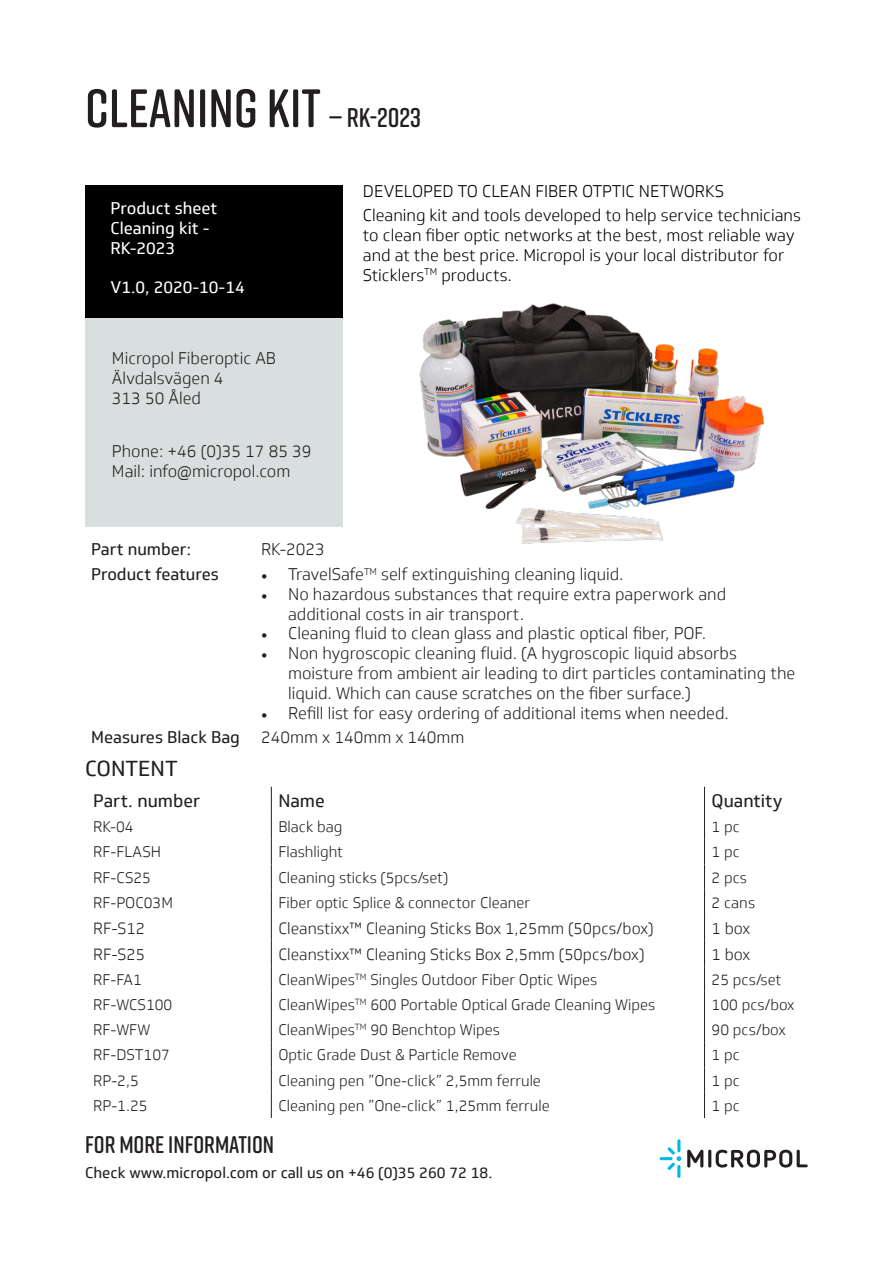
<style>
.page{position:relative;width:893px;height:1263px;background:#fff}
.page>*{position:absolute;margin:0;border:0;box-sizing:border-box;transform-origin:0 0}
.t1{font:600 54px "Rift Soft";color:#231f20}
.t2{font:600 24px "Rift Soft";color:#231f20}
.t3{font:21.15px "Soleto";color:#231f20}
.t4{font:17.55px "Soleto";color:#231f20}
.t5{font:300 16.5px/19.8px "Soleto";color:#231f20}
.Brödtext{font:300 16.5px/19.8px "Soleto";color:#000001}
.t6{font:16.5px "Soleto";color:#fff}
.t7{font:16.5px "Soleto";color:#231f20}
.t8{font:300 15.9px "Soleto";color:#231f20}
.Tabell{font:300 15px "Soleto";color:#231f20}
.t9{font:15px "Soleto";color:#231f20}
.s1{font-size:27px}
.s2{font-family:"Minion Pro";font-weight:400}
</style>
<div class="page">
<div style="left:85px;top:299px;width:258px;height:227px;background:#d9dfdf"></div>
<div style="left:85px;top:185px;width:258px;height:132px;background:#000001"></div>
<svg style="left:660px;top:1139px;width:21px;height:39px"></svg>
<svg style="left:687px;top:1150px;width:16px;height:17px"></svg>
<hr style="left:708px;top:1150px;width:3px;height:17px;background:#231f20;border-radius:2px">
<svg style="left:716px;top:1150px;width:92px;height:17px"></svg>
<img style="left:419px;top:303px;width:346px;height:241px">
<svg style="left:704px;top:787px;width:1px;height:331px"></svg>
<svg style="left:271px;top:787px;width:1px;height:331px"></svg>
<p class="t1" style="left:85px;top:70px;width:338px">CLEANING KIT <span class="s1">— RK-2023</span></p>
<p class="t6" style="left:111px;top:198px;width:108px">Product sheet</p>
<p class="t6" style="left:111px;top:218px;width:101px">Cleaning kit -</p>
<p class="t6" style="left:111px;top:238px;width:66px">RK-2023</p>
<p class="t6" style="left:111px;top:277px;width:136px">V1.0, 2020-10-14</p>
<p class="t5" style="left:112px;top:349px;width:165px">Micropol Fiberoptic AB</p>
<p class="t5" style="left:112px;top:369px;width:113px">Älvdalsvägen 4</p>
<p class="t5" style="left:112px;top:388px;width:91px">313 50 Åled</p>
<p class="t5" style="left:112px;top:441px;width:201px">Phone: +46 (0)35 17 85 39</p>
<p class="t5" style="left:112px;top:461px;width:180px">Mail: info@micropol.com</p>
<p class="Brödtext" style="left:363px;top:182px;width:363px">DEVELOPED TO CLEAN FIBER OTPTIC NETWORKS</p>
<p class="Brödtext" style="left:363px;top:206px;width:440px">Cleaning kit and tools developed to help service technicians to clean fiber optic networks at the best, most reliable way and at the best price. Micropol is your local distributor for Sticklers<sup>TM</sup> products.</p>
<p class="t7" style="left:91px;top:539px;width:102px">Part number:</p>
<p class="t5" style="left:261px;top:539px;width:65px">RK-2023</p>
<p class="t7" style="left:91px;top:564px;width:129px">Product features</p>
<p class="t5" style="left:261px;top:564px;width:364px"><span class="s2">•</span> TravelSafe<sup>TM</sup> self extinguishing cleaning liquid.</p>
<p class="t5" style="left:288px;top:584px;width:439px;text-indent:-27px"><span class="s2">•</span> No hazardous substances that require extra paperwork and additional costs in air transport.</p>
<p class="t5" style="left:261px;top:624px;width:446px"><span class="s2">•</span> Cleaning fluid to clean glass and plastic optical fiber, POF.</p>
<p class="t5" style="left:288px;top:644px;width:509px;text-indent:-27px"><span class="s2">•</span> Non hygroscopic cleaning fluid. (A hygroscopic liquid absorbs moisture from ambient air leading to dirt particles contaminating the liquid. Which can cause scratches on the fiber surface.)</p>
<p class="t5" style="left:261px;top:703px;width:469px"><span class="s2">•</span> Refill list for easy ordering of additional items when needed.</p>
<p class="t7" style="left:91px;top:727px;width:150px">Measures Black Bag</p>
<p class="t5" style="left:261px;top:727px;width:205px">240mm x 140mm x 140mm</p>
<h3 class="t3" style="left:85px;top:755px;width:94px">CONTENT</h3>
<h3 class="t4" style="left:93px;top:790px;width:108px">Part. number</h3>
<p class="t4" style="left:278px;top:790px;width:48px">Name</p>
<p class="t4" style="left:712px;top:790px;width:73px">Quantity</p>
<p class="Tabell" style="left:93px;top:818px;width:42px">RK-04</p>
<p class="Tabell" style="left:278px;top:818px;width:65px">Black bag</p>
<p class="Tabell" style="left:712px;top:818px;width:30px">1 pc</p>
<p class="Tabell" style="left:93px;top:843px;width:69px">RF-FLASH</p>
<p class="Tabell" style="left:278px;top:843px;width:66px">Flashlight</p>
<p class="Tabell" style="left:712px;top:843px;width:30px">1 pc</p>
<p class="Tabell" style="left:93px;top:868px;width:59px">RF-CS25</p>
<p class="Tabell" style="left:278px;top:868px;width:172px">Cleaning sticks (5pcs/set)</p>
<p class="Tabell" style="left:712px;top:868px;width:37px">2 pcs</p>
<p class="Tabell" style="left:93px;top:894px;width:81px">RF-POC03M</p>
<p class="Tabell" style="left:278px;top:894px;width:253px">Fiber optic Splice &amp; connector Cleaner</p>
<p class="Tabell" style="left:712px;top:894px;width:45px">2 cans</p>
<p class="t8" style="left:93px;top:919px;width:53px">RF-S12</p>
<p class="t8" style="left:278px;top:919px;width:377px">Cleanstixx™ Cleaning Sticks Box 1,25mm (50pcs/box)</p>
<p class="t8" style="left:712px;top:919px;width:40px">1 box</p>
<p class="t8" style="left:93px;top:945px;width:53px">RF-S25</p>
<p class="t8" style="left:278px;top:945px;width:368px">Cleanstixx™ Cleaning Sticks Box 2,5mm (50pcs/box)</p>
<p class="t8" style="left:712px;top:945px;width:40px">1 box</p>
<p class="Tabell" style="left:93px;top:971px;width:50px">RF-FA1</p>
<p class="Tabell" style="left:278px;top:971px;width:320px">CleanWipes<sup>TM</sup> Singles Outdoor Fiber Optic Wipes</p>
<p class="Tabell" style="left:712px;top:971px;width:71px">25 pcs/set</p>
<p class="Tabell" style="left:93px;top:996px;width:81px">RF-WCS100</p>
<p class="Tabell" style="left:278px;top:996px;width:378px">CleanWipes<sup>TM</sup> 600 Portable Optical Grade Cleaning Wipes</p>
<p class="Tabell" style="left:712px;top:996px;width:85px">100 pcs/box</p>
<p class="Tabell" style="left:93px;top:1021px;width:59px">RF-WFW</p>
<p class="Tabell" style="left:278px;top:1021px;width:223px">CleanWipes<sup>TM</sup> 90 Benchtop Wipes</p>
<p class="Tabell" style="left:712px;top:1021px;width:76px">90 pcs/box</p>
<p class="Tabell" style="left:93px;top:1046px;width:78px">RF-DST107</p>
<p class="Tabell" style="left:278px;top:1046px;width:240px">Optic Grade Dust &amp; Particle Remove</p>
<p class="Tabell" style="left:712px;top:1046px;width:30px">1 pc</p>
<p class="Tabell" style="left:93px;top:1071px;width:47px">RP-2,5</p>
<p class="Tabell" style="left:278px;top:1071px;width:264px">Cleaning pen ”One-click” 2,5mm ferrule</p>
<p class="Tabell" style="left:712px;top:1071px;width:30px">1 pc</p>
<p class="Tabell" style="left:93px;top:1097px;width:56px">RP-1.25</p>
<p class="Tabell" style="left:278px;top:1097px;width:273px">Cleaning pen ”One-click” 1,25mm ferrule</p>
<p class="Tabell" style="left:712px;top:1097px;width:30px">1 pc</p>
<p class="t2" style="left:85px;top:1127px;width:190px">FOR MORE INFORMATION</p>
<p class="t9" style="left:85px;top:1163px;width:409px">Check www.micropol.com or call us on +46 (0)35 260 72 18.</p>
</div>
